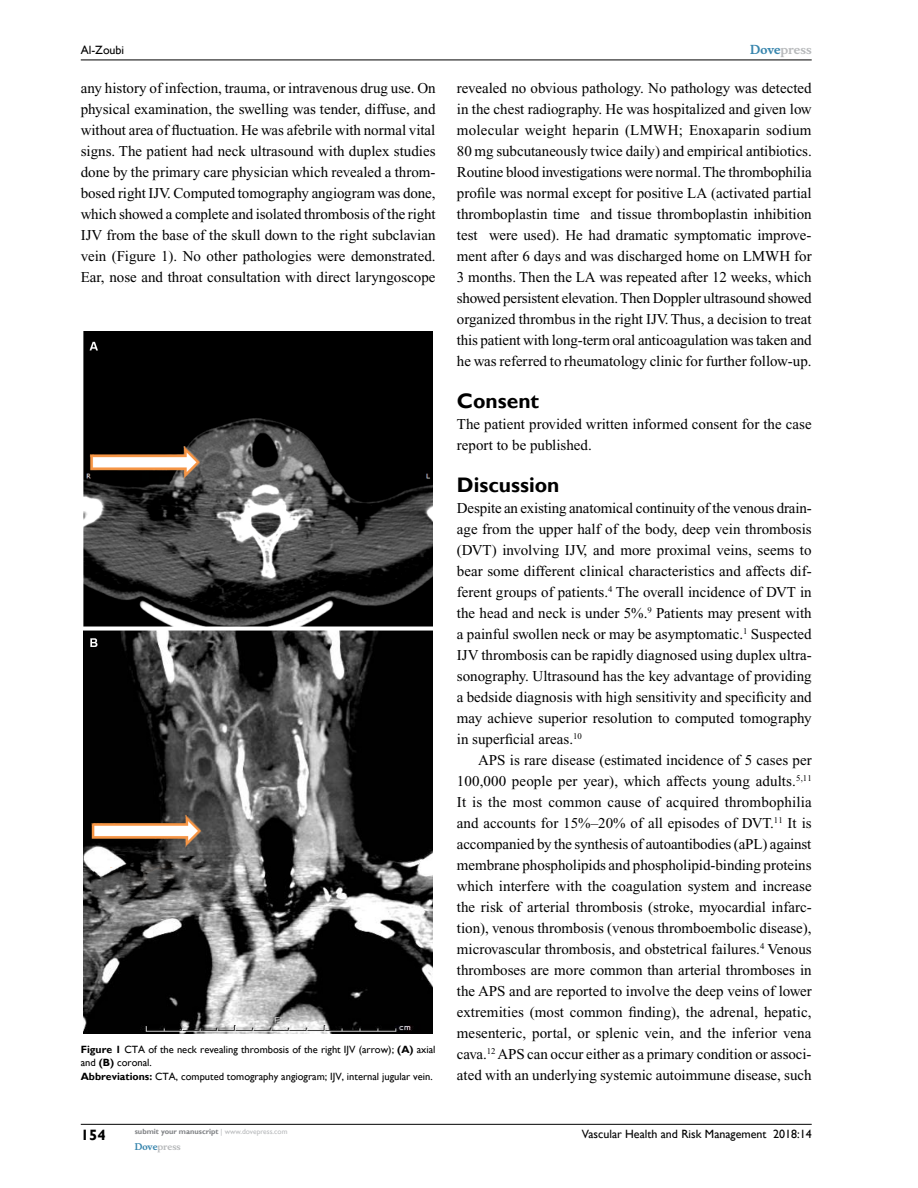
<style>
.page{position:relative;width:918px;height:1188px;background:#fff}
.page>*{position:absolute;margin:0;border:0;box-sizing:border-box;transform-origin:0 0}
.t1{font:700 21px "Gill Sans";color:#000}
.t2{font:15px/21px "Times New Roman";color:#000;text-align:justify}
.t3{font:700 15px "Gill Sans";color:#000}
.t4{font:12px "Gill Sans";color:#000}
.t5{font:700 12px "Musee";color:#b8babc}
.t6{font:10.5px/13.5px "Gill Sans";color:#000}
.t7{font:700 9px "Musee";color:#b8babc}
.t8{font:700 7.5px "Gill Sans";color:#808285}
.s1{color:#3785ad}
.s2{font-weight:700}
.s3{font-weight:400;color:#b8babc}
</style>
<div class="page">
<hr style="left:81px;top:1124px;width:731px;height:1px;background:#000">
<hr style="left:81px;top:60px;width:731px;height:1px;background:#000">
<img style="left:84px;top:332px;width:349px;height:701px">
<p class="t5" style="left:750px;top:43px;width:63px"><span class="s1">Dove</span>press</p>
<p class="t4" style="left:81px;top:43px;width:45px">Al-Zoubi</p>
<p class="t2" style="left:81px;top:77px;width:357px">any history of infection, trauma, or intravenous drug use. On physical examination, the swelling was tender, diffuse, and without area of fluctuation. He was afebrile with normal vital signs. The patient had neck ultrasound with duplex studies done by the primary care physician which revealed a throm&shy;bosed right IJV. Computed tomography angiogram was done, which showed a complete and isolated thrombosis of the right IJV from the base of the skull down to the right subclavian vein (Figure 1). No other pathologies were demonstrated.<br>Ear, nose and throat consultation with direct laryngoscope</p>
<p class="t2" style="left:457px;top:77px;width:356px">revealed no obvious pathology. No pathology was detected in the chest radiography. He was hospitalized and given low molecular weight heparin (LMWH; Enoxaparin sodium 80 mg subcutaneously twice daily) and empirical antibiotics.<br>Routine blood investigations were normal. The thrombophilia profile was normal except for positive LA (activated partial thromboplastin time and tissue thromboplastin inhibition test were used). He had dramatic symptomatic improve&shy;ment after 6 days and was discharged home on LMWH for 3 months. Then the LA was repeated after 12 weeks, which showed persistent elevation. Then Doppler ultrasound showed organized thrombus in the right IJV. Thus, a decision to treat this patient with long-term oral anticoagulation was taken and he was referred to rheumatology clinic for further follow-up.</p>
<h1 class="t1" style="left:457px;top:388px;width:84px">Consent</h1>
<p class="t2" style="left:457px;top:413px;width:356px">The patient provided written informed consent for the case report to be published.</p>
<h1 class="t1" style="left:457px;top:472px;width:104px">Discussion</h1>
<p class="t2" style="left:457px;top:497px;width:356px">Despite an existing anatomical continuity of the venous drain&shy;age from the upper half of the body, deep vein thrombosis (DVT) involving IJV, and more proximal veins, seems to bear some different clinical characteristics and affects dif&shy;ferent groups of patients.<sup>4</sup> The overall incidence of DVT in the head and neck is under 5%.<sup>9</sup> Patients may present with a painful swollen neck or may be asymptomatic.<sup>1</sup> Suspected IJV thrombosis can be rapidly diagnosed using duplex ultra&shy;sonography. Ultrasound has the key advantage of providing a bedside diagnosis with high sensitivity and specificity and may achieve superior resolution to computed tomography in superficial areas.<sup>10</sup></p>
<p class="t2" style="left:457px;top:749px;width:356px;text-indent:21px">APS is rare disease (estimated incidence of 5 cases per 100,000 people per year), which affects young adults.<sup>5,11<br></sup>It is the most common cause of acquired thrombophilia and accounts for 15%–20% of all episodes of DVT.<sup>11</sup> It is accompanied by the synthesis of autoantibodies (aPL) against membrane phospholipids and phospholipid-binding proteins which interfere with the coagulation system and increase the risk of arterial thrombosis (stroke, myocardial infarc&shy;tion), venous thrombosis (venous thromboembolic disease), microvascular thrombosis, and obstetrical failures.<sup>4</sup> Venous thromboses are more common than arterial thromboses in the APS and are reported to involve the deep veins of lower extremities (most common finding), the adrenal, hepatic, mesenteric, portal, or splenic vein, and the inferior vena cava.<sup>12</sup> APS can occur either as a primary condition or associ&shy;ated with an underlying systemic autoimmune disease, such</p>
<p class="t6" style="left:81px;top:1042px;width:356px"><span class="s2">Figure 1</span> CTA of the neck revealing thrombosis of the right IJV (arrow); <span class="s2">(A)</span> axial and <span class="s2">(B)</span> coronal.<br><span class="s2">Abbreviations:</span> CTA, computed tomography angiogram; IJV, internal jugular vein.</p>
<p class="t3" style="left:81px;top:1126px;width:26px">154</p>
<p class="t8" style="left:135px;top:1127px;width:154px">submit your manuscript <span class="s3">| www.dovepress.com</span></p>
<p class="t7" style="left:135px;top:1141px;width:48px"><span class="s1">Dove</span>press</p>
<p class="t4" style="left:582px;top:1127px;width:231px">Vascular Health and Risk Management 2018:14</p>
</div>
